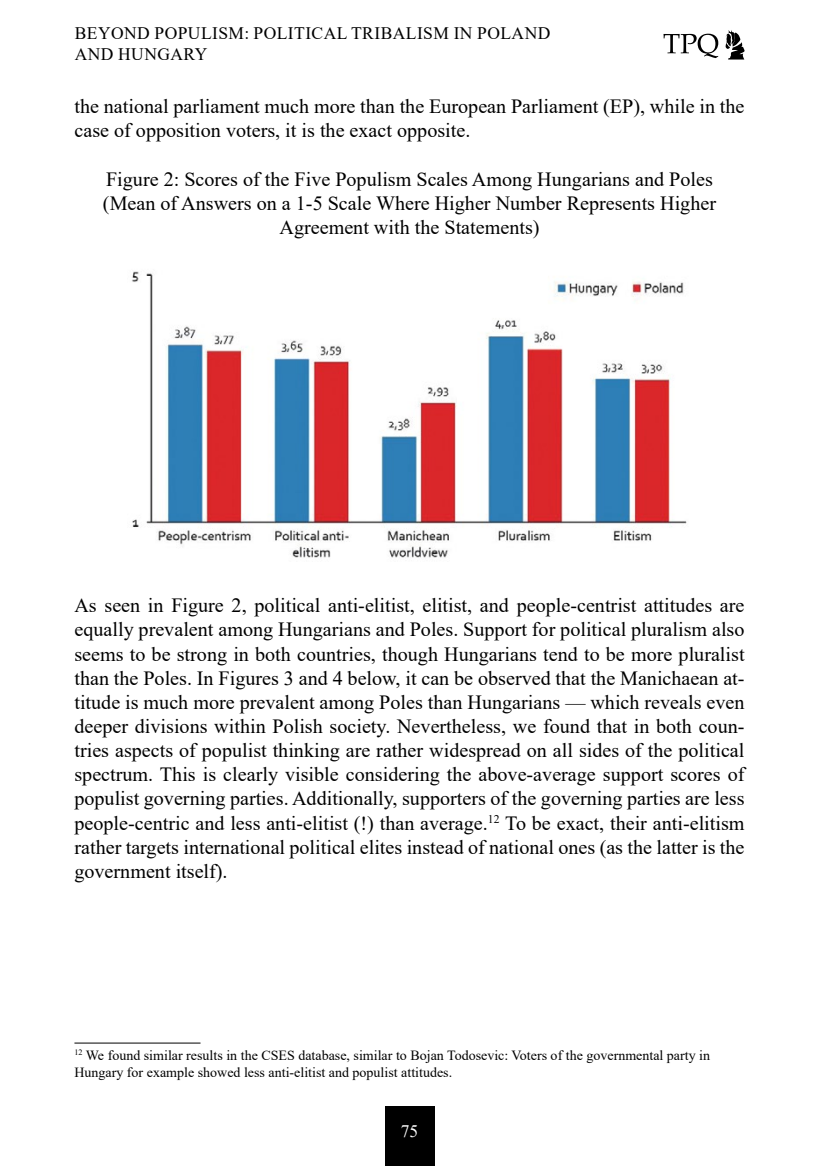
<style>
.page{position:relative;width:819px;height:1166px;background:#fff}
.page>*{position:absolute;margin:0;border:0;box-sizing:border-box;transform-origin:0 0}
.t1{font:20.12px/24.2px "Times New Roman";color:#000}
.t2{font:17.5px/21px "Times New Roman";letter-spacing:.025em;color:#000}
.t3{font:17.5px "Times New Roman";color:#fff}
.t4{font:14px/16.8px "Times New Roman";color:#000}
</style>
<div class="page">
<div style="left:384px;top:1106px;width:50px;height:60px;background:#000"></div>
<svg style="left:725px;top:30px;width:19px;height:30px"></svg>
<svg style="left:663px;top:34px;width:55px;height:24px"></svg>
<img style="left:132px;top:271px;width:555px;height:287px">
<hr style="left:74px;top:1042px;width:126px;height:1px;background:#000">
<p class="t2" style="left:75px;top:22px;width:477px">BEYOND POPULISM: POLITICAL TRIBALISM IN POLAND<br>AND HUNGARY</p>
<p class="t1" style="left:74px;top:94px;width:671px">the national parliament much more than the European Parliament (EP), while in the case of opposition voters, it is the exact opposite.</p>
<p class="t1" style="left:103px;top:166px;width:614px;text-align:center">Figure 2: Scores of the Five Populism Scales Among Hungarians and Poles (Mean of Answers on a 1-5 Scale Where Higher Number Represents Higher<br>Agreement with the Statements)</p>
<p class="t1" style="left:74px;top:593px;width:671px;text-align:justify">As seen in Figure 2, political anti-elitist, elitist, and people-centrist attitudes are equally prevalent among Hungarians and Poles. Support for political pluralism also seems to be strong in both countries, though Hungarians tend to be more pluralist than the Poles. In Figures 3 and 4 below, it can be observed that the Manichaean at&shy;titude is much more prevalent among Poles than Hungarians — which reveals even deeper divisions within Polish society. Nevertheless, we found that in both coun&shy;tries aspects of populist thinking are rather widespread on all sides of the political spectrum. This is clearly visible considering the above-average support scores of populist governing parties. Additionally, supporters of the governing parties are less people-centric and less anti-elitist (!) than average.<sup>12</sup> To be exact, their anti-elitism rather targets international political elites instead of national ones (as the latter is the government itself).</p>
<p class="t4" style="left:74px;top:1046px;width:637px"><sup>12</sup> We found similar results in the CSES database, similar to Bojan Todosevic: Voters of the governmental party in<br>Hungary for example showed less anti-elitist and populist attitudes.</p>
<p class="t3" style="left:401px;top:1119px;width:19px">75</p>
</div>
